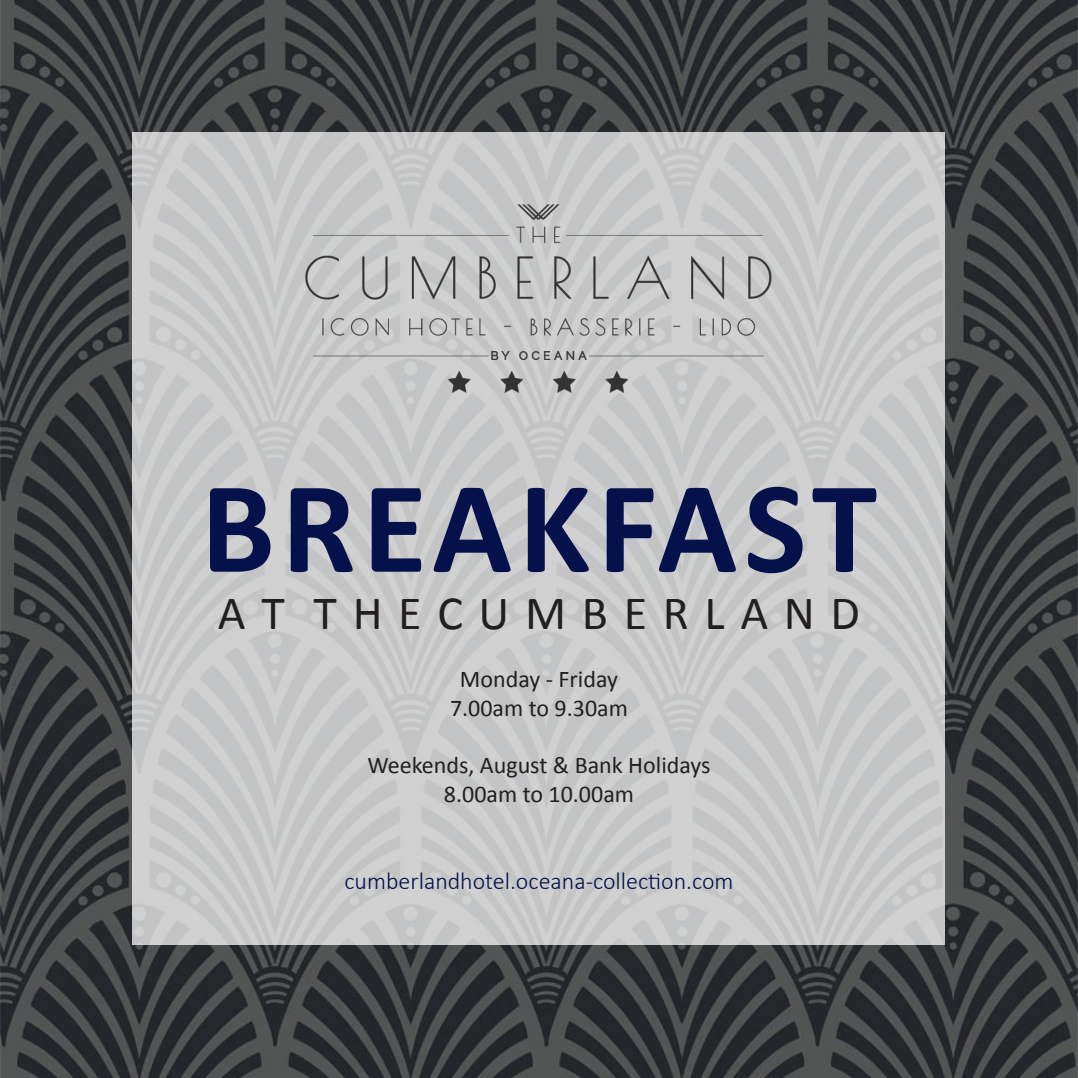
<style>
.page{position:relative;width:1078px;height:1078px;background:#fff}
.page>*{position:absolute;margin:0;border:0;box-sizing:border-box;transform-origin:0 0}
.t1{font:700 132px "Calibri";letter-spacing:.05em;color:#04114b}
.t2{font:48px "Calibri";color:#231f20}
.t3{font:24px "Calibri";color:#231f20}
.t4{font:300 24px "Calibri";color:#04114b}
</style>
<div class="page">
<img style="left:0;top:0;width:1077px;height:1077px">
<div style="left:133px;top:133px;width:812px;height:812px;background:#c8c8c9"></div>
<img style="left:305px;top:204px;width:467px;height:189px">
<p class="t1" style="left:201px;top:443px;width:677px">BREAKFAST</p>
<p class="t2" style="left:218px;top:583px;width:643px">A T T H E C U M B E R L A N D</p>
<p class="t3" style="left:460px;top:663px;width:159px">Monday - Friday</p>
<p class="t3" style="left:450px;top:692px;width:179px">7.00am to 9.30am</p>
<p class="t3" style="left:367px;top:750px;width:345px">Weekends, August &amp; Bank Holidays</p>
<p class="t3" style="left:444px;top:779px;width:191px">8.00am to 10.00am</p>
<p class="t4" style="left:344px;top:865px;width:390px">cumberlandhotel.oceana-collection.com</p>
</div>
